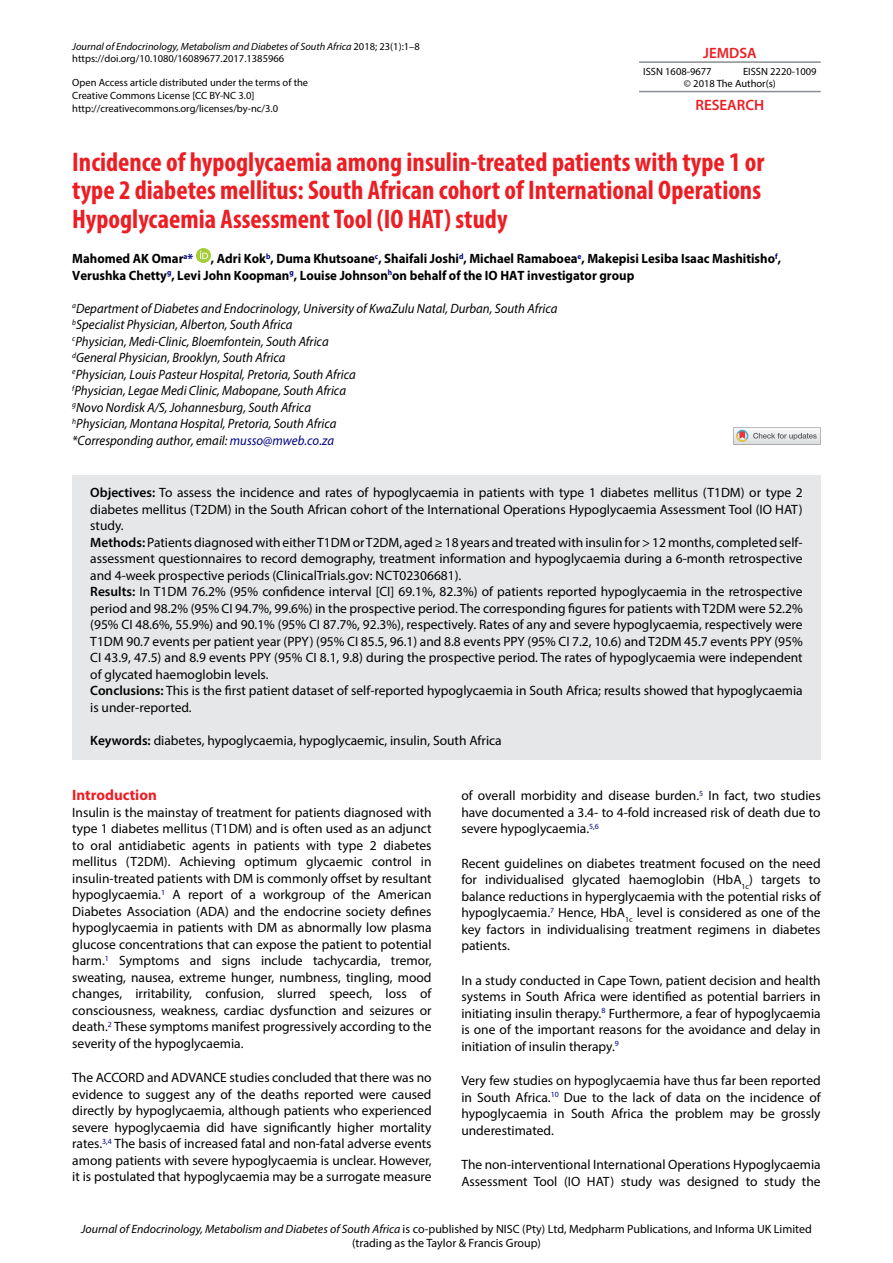
<style>
.page{position:relative;width:893px;height:1263px;background:#fff}
.page>*{position:absolute;margin:0;border:0;box-sizing:border-box;transform-origin:0 0}
.t1{font:700 condensed 27px/28.5px "Myriad Pro";color:#ed1d24}
.t2{font:600 15px "Myriad Pro";color:#ed1d24}
.t3{font:700 15px "Myriad Pro";color:#ed1d24}
.t4{font:13.5px/16.5px "Myriad Pro";color:#000;text-align:justify}
.t5{font:italic 13.5px/16.5px "Myriad Pro";color:#000;scale:.95 1}
.t6{font:700 13.5px/16.5px "Myriad Pro";color:#000;scale:.95 1}
.t7{font:12px/13.5px "Myriad Pro";color:#000;text-align:center}
.t8{font:10.5px/12.6px "Myriad Pro";color:#000}
.s1{font-style:italic}
.s2{color:#000080}
.s3{font-weight:600}
</style>
<div class="page">
<hr style="left:639px;top:61px;width:182px;height:2px;background:#8a8e92">
<hr style="left:639px;top:91px;width:182px;height:1px;background:#8a8e92">
<div style="left:72px;top:475px;width:749px;height:70px;background:#e6e7e8"></div>
<div style="left:72px;top:524px;width:749px;height:71px;background:#e6e7e8"></div>
<div style="left:72px;top:574px;width:749px;height:120px;background:#e6e7e8"></div>
<div style="left:72px;top:673px;width:749px;height:54px;background:#e6e7e8"></div>
<div style="left:72px;top:717px;width:749px;height:43px;background:#e6e7e8"></div>
<svg style="left:196px;top:248px;width:15px;height:15px"></svg>
<svg style="left:200px;top:251px;width:8px;height:8px"></svg>
<svg style="left:733px;top:427px;width:88px;height:17px"></svg>
<p class="t8" style="left:72px;top:40px;width:349px"><span class="s1">Journal of Endocrinology, Metabolism and Diabetes of South Africa</span> 2018; 23(1):1–8 https://doi.org/10.1080/16089677.2017.1385966</p>
<p class="t8" style="left:72px;top:76px;width:237px">Open Access article distributed under the terms of the<br>Creative Commons License [CC BY-NC 3.0] http://creativecommons.org/licenses/by-nc/3.0</p>
<h1 class="t1" style="left:72px;top:147px;width:694px">Incidence of hypoglycaemia among insulin-treated patients with type 1 or type 2 diabetes mellitus: South African cohort of International Operations<br>Hypoglycaemia Assessment Tool (IO HAT) study</h1>
<p class="t6" style="left:72px;top:250px;width:129px">Mahomed AK Omar<sup>a</sup><span class="s2">*</span></p>
<p class="t2" style="left:703px;top:43px;width:55px">JEMDSA</p>
<p class="t8" style="left:643px;top:65px;width:70px">ISSN 1608-9677</p>
<p class="t8" style="left:684px;top:65px;width:134px;text-indent:59px">EISSN 2220-1009 © 2018 The Author(s)</p>
<p class="t2" style="left:695px;top:95px;width:70px">RESEARCH</p>
<p class="t6" style="left:72px;top:250px;width:747px;text-indent:139px">, Adri Kok<sup>b</sup>, Duma Khutsoane<sup>c</sup>, Shaifali Joshi<sup>d</sup>, Michael Ramaboea<sup>e</sup>, Makepisi Lesiba Isaac Mashitisho<sup>f</sup>,<br>Verushka Chetty<sup>g</sup>, Levi John Koopman<sup>g</sup>, Louise Johnson<sup>h</sup>on behalf of the IO HAT investigator group</p>
<p class="t5" style="left:72px;top:300px;width:512px"><sup>a</sup>Department of Diabetes and Endocrinology, University of KwaZulu Natal, Durban, South Africa <sup>b</sup>Specialist Physician, Alberton, South Africa<br><sup>c</sup>Physician, Medi-Clinic, Bloemfontein, South Africa<br><sup>d</sup>General Physician, Brooklyn, South Africa<br><sup>e</sup>Physician, Louis Pasteur Hospital, Pretoria, South Africa<br><sup>f</sup>Physician, Legae Medi Clinic, Mabopane, South Africa<br><sup>g</sup>Novo Nordisk A/S, Johannesburg, South Africa<br><sup>h</sup>Physician, Montana Hospital, Pretoria, South Africa<br>*Corresponding author, email: <span class="s2">musso@mweb.co.za</span></p>
<p class="t4" style="left:90px;top:484px;width:714px;text-align:left"><span class="s3">Objectives:</span> To assess the incidence and rates of hypoglycaemia in patients with type 1 diabetes mellitus (T1DM) or type 2 diabetes mellitus (T2DM) in the South African cohort of the International Operations Hypoglycaemia Assessment Tool (IO HAT) study.<br><span class="s3">Methods:</span> Patients diagnosed with either T1DM or T2DM, aged ≥ 18 years and treated with insulin for &gt; 12 months, completed self&shy;assessment questionnaires to record demography, treatment information and hypoglycaemia during a 6-month retrospective and 4-week prospective periods (ClinicalTrials.gov: NCT02306681).<br><span class="s3">Results:</span> In T1DM 76.2% (95% confidence interval [CI] 69.1%, 82.3%) of patients reported hypoglycaemia in the retrospective period and 98.2% (95% CI 94.7%, 99.6%) in the prospective period. The corresponding figures for patients with T2DM were 52.2% (95% CI 48.6%, 55.9%) and 90.1% (95% CI 87.7%, 92.3%), respectively. Rates of any and severe hypoglycaemia, respectively were T1DM 90.7 events per patient year (PPY) (95% CI 85.5, 96.1) and 8.8 events PPY (95% CI 7.2, 10.6) and T2DM 45.7 events PPY (95% CI 43.9, 47.5) and 8.9 events PPY (95% CI 8.1, 9.8) during the prospective period. The rates of hypoglycaemia were independent of glycated haemoglobin levels.<br><span class="s3">Conclusions:</span> This is the first patient dataset of self-reported hypoglycaemia in South Africa; results showed that hypoglycaemia is under-reported.</p>
<p class="t4" style="left:90px;top:732px;width:413px"><span class="s3">Keywords:</span> diabetes, hypoglycaemia, hypoglycaemic, insulin, South Africa</p>
<p class="t3" style="left:72px;top:785px;width:86px">Introduction</p>
<p class="t4" style="left:72px;top:804px;width:361px">Insulin is the mainstay of treatment for patients diagnosed with type 1 diabetes mellitus (T1DM) and is often used as an adjunct to oral antidiabetic agents in patients with type 2 diabetes mellitus (T2DM). Achieving optimum glycaemic control in insulin-treated patients with DM is commonly offset by resultant hypoglycaemia.<sup>1</sup> A report of a workgroup of the American Diabetes Association (ADA) and the endocrine society defines hypoglycaemia in patients with DM as abnormally low plasma glucose concentrations that can expose the patient to potential harm.<sup>1</sup> Symptoms and signs include tachycardia, tremor, sweating, nausea, extreme hunger, numbness, tingling, mood changes, irritability, confusion, slurred speech, loss of consciousness, weakness, cardiac dysfunction and seizures or death.<sup>2</sup> These symptoms manifest progressively according to the severity of the hypoglycaemia.</p>
<p class="t4" style="left:72px;top:1069px;width:361px">The ACCORD and ADVANCE studies concluded that there was no evidence to suggest any of the deaths reported were caused directly by hypoglycaemia, although patients who experienced severe hypoglycaemia did have significantly higher mortality rates.<sup>3</sup><sup>,</sup><sup>4</sup> The basis of increased fatal and non-fatal adverse events among patients with severe hypoglycaemia is unclear. However, it is postulated that hypoglycaemia may be a surrogate measure</p>
<p class="t4" style="left:461px;top:787px;width:361px">of overall morbidity and disease burden.<sup>5</sup> In fact, two studies have documented a 3.4- to 4-fold increased risk of death due to severe hypoglycaemia.<sup>5</sup><sup>,</sup><sup>6</sup></p>
<p class="t4" style="left:461px;top:855px;width:361px">Recent guidelines on diabetes treatment focused on the need for individualised glycated haemoglobin (HbA<sub>1c</sub>) targets to balance reductions in hyperglycaemia with the potential risks of hypoglycaemia.<sup>7</sup> Hence, HbA<sub>1c</sub> level is considered as one of the key factors in individualising treatment regimens in diabetes patients.</p>
<p class="t4" style="left:461px;top:972px;width:361px">In a study conducted in Cape Town, patient decision and health systems in South Africa were identified as potential barriers in initiating insulin therapy.<sup>8</sup> Furthermore, a fear of hypoglycaemia is one of the important reasons for the avoidance and delay in initiation of insulin therapy.<sup>9</sup></p>
<p class="t4" style="left:461px;top:1072px;width:361px">Very few studies on hypoglycaemia have thus far been reported in South Africa.<sup>10</sup> Due to the lack of data on the incidence of hypoglycaemia in South Africa the problem may be grossly underestimated.</p>
<p class="t4" style="left:461px;top:1156px;width:361px">The non-interventional International Operations Hypoglycaemia<br>Assessment Tool (IO HAT) study was designed to study the</p>
<p class="t7" style="left:81px;top:1222px;width:732px"><span class="s1">Journal of Endocrinology, Metabolism and Diabetes of South Africa</span> is co-published by NISC (Pty) Ltd, Medpharm Publications, and Informa UK Limited (trading as the Taylor &amp; Francis Group)</p>
</div>
